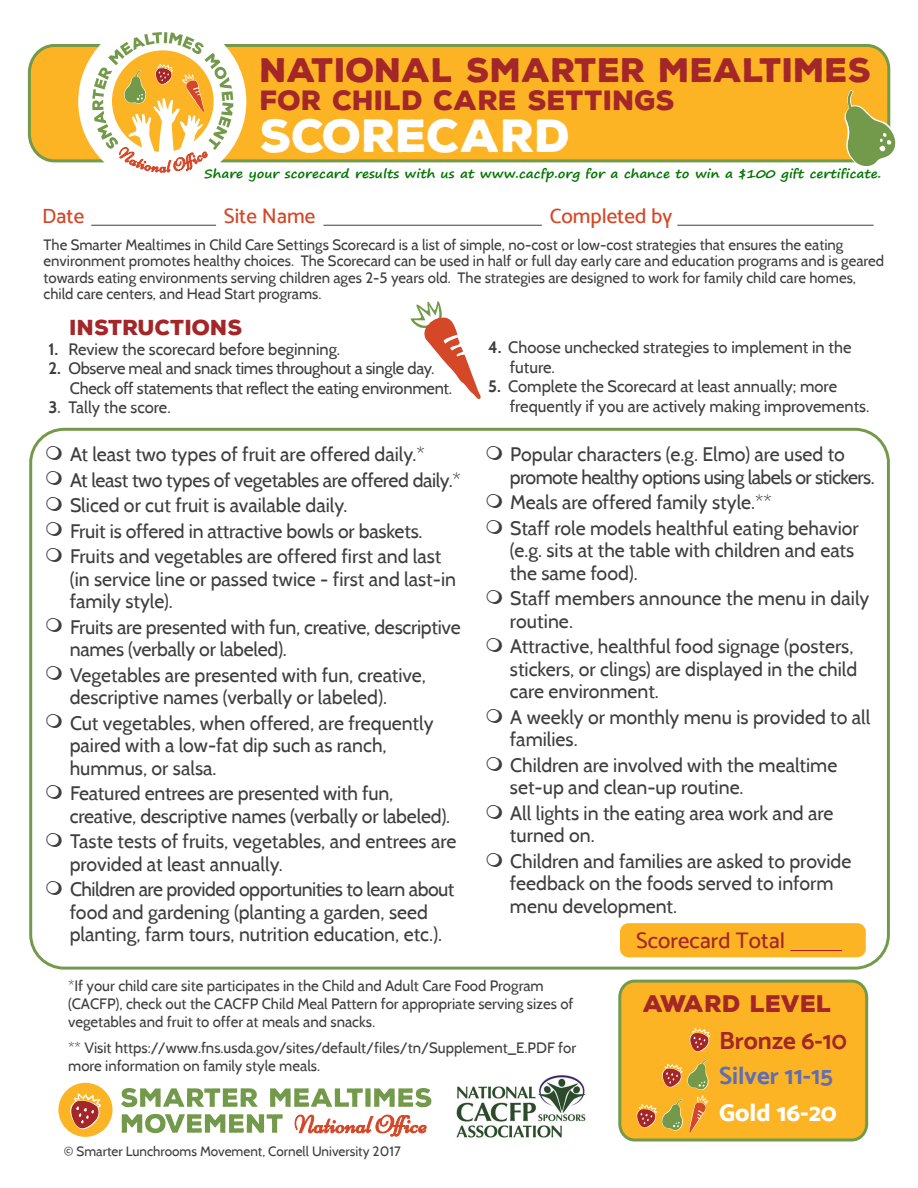
<style>
.page{position:relative;width:918px;height:1188px;background:#fff}
.page>*{position:absolute;margin:0;border:0;box-sizing:border-box;transform-origin:0 0}
.t1{font:900 45px "Nexa Rust Sans";color:#fff}
.t2{font:900 33px "Nexa Rust Sans";color:#a32729}
.t3{font:900 27px "Nexa Rust Sans";color:#a32729}
.t4{font:24.75px "Mosk Bold 700";color:#5f6db4}
.t5{font:24.75px "Mosk Bold 700";color:#a32729}
.t6{font:24.75px "Mosk Extra Bold 800";color:#fff}
.t7{font:900 23.25px "Nexa Rust Sans";color:#a32729}
.t8{font:22.5px "Mosk Medium 500";color:#a32729}
.t9{font:21px "Mosk Medium 500";color:#d44727}
.t10{font:900 21px "Nexa Rust Sans";color:#a32729}
.t11{font:19.5px/22.5px "Cabin";color:#3e3e3f}
.t12{font:19.5px/22.5px "Cabin";letter-spacing:-.03em;color:#3e3e3f}
.t13{font:16.5px/19.5px "Cabin";letter-spacing:-.005em;color:#3e3e3f}
.t14{font:15px/18px "Cabin";color:#3e3e3f}
.t15{font:13.5px "Cabin";color:#3e3e3f}
.t16{font:700 12px "Segoe Print";color:#007500;scale:1.13 1}
.s1{font-weight:700}
.s2{font-weight:700;color:#5f6db4}
</style>
<div class="page">
<svg style="left:27px;top:44px;width:864px;height:119px;background:#f4b328"></svg>
<div style="left:78px;top:17px;width:168px;height:169px;background:#fff;border-radius:50%"></div>
<div style="left:620px;top:923px;width:246px;height:34px;background:#fcb424;border-radius:9px"></div>
<hr style="left:790px;top:950px;width:52px;height:1px;background:#a32729">
<div style="left:29px;top:428px;width:861px;height:542px;border:3px solid #739a4a;border-radius:34px"></div>
<hr style="left:91px;top:225px;width:125px;height:1px;background:#3e3e3f">
<hr style="left:323px;top:225px;width:219px;height:1px;background:#3e3e3f">
<hr style="left:677px;top:225px;width:197px;height:1px;background:#3e3e3f">
<svg style="left:92px;top:32px;width:141px;height:141px"></svg>
<img style="left:456px;top:1075px;width:130px;height:63px">
<svg style="left:844px;top:90px;width:52px;height:77px"></svg>
<div style="left:620px;top:981px;width:247px;height:159px;background:#fcb424;border-radius:15px"></div>
<div style="left:618px;top:980px;width:250px;height:161px;border:3px solid #739a4a;border-radius:15px"></div>
<svg style="left:636px;top:1059px;width:73px;height:74px"></svg>
<svg style="left:690px;top:1028px;width:20px;height:24px"></svg>
<svg style="left:410px;top:301px;width:71px;height:98px"></svg>
<svg style="left:121px;top:1088px;width:137px;height:19px"></svg>
<svg style="left:270px;top:1088px;width:161px;height:19px"></svg>
<svg style="left:122px;top:1114px;width:161px;height:19px"></svg>
<svg style="left:295px;top:1115px;width:131px;height:21px"></svg>
<div style="left:58px;top:1083px;width:55px;height:54px;background:#fcb424;border-radius:50%"></div>
<svg style="left:70px;top:1093px;width:31px;height:36px"></svg>
<h2 class="t2" style="left:260px;top:48px;width:613px">NATIONAL SMARTER MEALTIMES</h2>
<h3 class="t3" style="left:260px;top:82px;width:417px">FOR CHILD CARE SETTINGS</h3>
<h1 class="t1" style="left:260px;top:106px;width:312px">SCORECARD</h1>
<p class="t16" style="left:204px;top:163px;width:601px">Share your scorecard results with us at www.cacfp.org for a chance to win a $100 gift certificate.</p>
<p class="t9" style="left:42px;top:204px;width:44px">Date</p>
<p class="t9" style="left:224px;top:204px;width:93px">Site Name</p>
<p class="t9" style="left:550px;top:204px;width:124px">Completed by</p>
<p class="t14" style="left:44px;top:236px;width:842px;line-height:16.5px">The Smarter Mealtimes in Child Care Settings Scorecard is a list of simple, no-cost or low-cost strategies that ensures the eating environment promotes healthy choices. The Scorecard can be used in half or full day early care and education programs and is geared towards eating environments serving children ages 2-5 years old. The strategies are designed to work for family child care homes, child care centers, and Head Start programs.</p>
<p class="t10" style="left:70px;top:313px;width:175px">INSTRUCTIONS</p>
<p class="t13" style="left:48px;top:339px;width:293px"><span class="s1">1.</span> Review the scorecard before beginning.</p>
<p class="t13" style="left:70px;top:358px;width:384px;text-indent:-21px"><span class="s1">2.</span> Observe meal and snack times throughout a single day.<br>Check off statements that reflect the eating environment.</p>
<p class="t13" style="left:48px;top:397px;width:124px"><span class="s1">3</span><span class="s2">.</span> Tally the score.</p>
<p class="t11" style="left:70px;top:442px;width:392px;line-height:25.5px">At least two types of fruit are offered daily.*<br>At least two types of vegetables are offered daily.* Sliced or cut fruit is available daily.<br>Fruit is offered in attractive bowls or baskets.<br>Fruits and vegetables are offered first and last</p>
<p class="t11" style="left:70px;top:568px;width:388px">(in service line or passed twice - first and last-in family style).</p>
<p class="t11" style="left:70px;top:616px;width:393px">Fruits are presented with fun, creative, descriptive names (verbally or labeled).</p>
<p class="t11" style="left:70px;top:664px;width:358px">Vegetables are presented with fun, creative, descriptive names (verbally or labeled).</p>
<p class="t11" style="left:70px;top:712px;width:365px">Cut vegetables, when offered, are frequently paired with a low-fat dip such as ranch, hummus, or salsa.</p>
<p class="t11" style="left:70px;top:782px;width:382px">Featured entrees are presented with fun, creative, descriptive names (verbally or labeled).</p>
<p class="t11" style="left:70px;top:830px;width:388px">Taste tests of fruits, vegetables, and entrees are provided at least annually.</p>
<p class="t11" style="left:70px;top:878px;width:386px">Children are provided opportunities to learn about food and gardening (planting a garden, seed planting, farm tours, nutrition education, etc.).</p>
<p class="t13" style="left:510px;top:337px;width:343px;text-indent:-21px"><span class="s1">4.</span> Choose unchecked strategies to implement in the future.</p>
<p class="t13" style="left:510px;top:376px;width:361px;text-indent:-21px"><span class="s1">5.</span> Complete the Scorecard at least annually; more frequently if you are actively making improvements.</p>
<p class="t12" style="left:510px;top:443px;width:366px">Popular characters (e.g. Elmo) are used to promote healthy options using labels or stickers.</p>
<p class="t11" style="left:510px;top:490px;width:350px;line-height:25.5px">Meals are offered family style.**<br>Staff role models healthful eating behavior</p>
<p class="t11" style="left:510px;top:539px;width:346px">(e.g. sits at the table with children and eats the same food).</p>
<p class="t11" style="left:510px;top:587px;width:361px">Staff members announce the menu in daily routine.</p>
<p class="t11" style="left:510px;top:635px;width:349px">Attractive, healthful food signage (posters, stickers, or clings) are displayed in the child care environment.</p>
<p class="t11" style="left:510px;top:706px;width:362px">A weekly or monthly menu is provided to all families.</p>
<p class="t11" style="left:510px;top:754px;width:329px">Children are involved with the mealtime set-up and clean-up routine.</p>
<p class="t11" style="left:510px;top:802px;width:325px">All lights in the eating area work and are turned on.</p>
<p class="t11" style="left:510px;top:850px;width:343px">Children and families are asked to provide feedback on the foods served to inform menu development.</p>
<p class="t8" style="left:636px;top:927px;width:151px">Scorecard Total</p>
<p class="t14" style="left:68px;top:977px;width:507px">*If your child care site participates in the Child and Adult Care Food Program (CACFP), check out the CACFP Child Meal Pattern for appropriate serving sizes of vegetables and fruit to offer at meals and snacks.</p>
<p class="t14" style="left:68px;top:1039px;width:509px">** Visit https://www.fns.usda.gov/sites/default/files/tn/Supplement_E.PDF for more information on family style meals.</p>
<p class="t15" style="left:64px;top:1143px;width:339px">© Smarter Lunchrooms Movement, Cornell University 2017</p>
<p class="t7" style="left:643px;top:987px;width:190px">AWARD LEVEL</p>
<p class="t5" style="left:719px;top:1026px;width:129px">Bronze 6-10</p>
<p class="t4" style="left:719px;top:1061px;width:115px">Silver 11-15</p>
<p class="t6" style="left:719px;top:1098px;width:119px">Gold 16-20</p>
</div>
